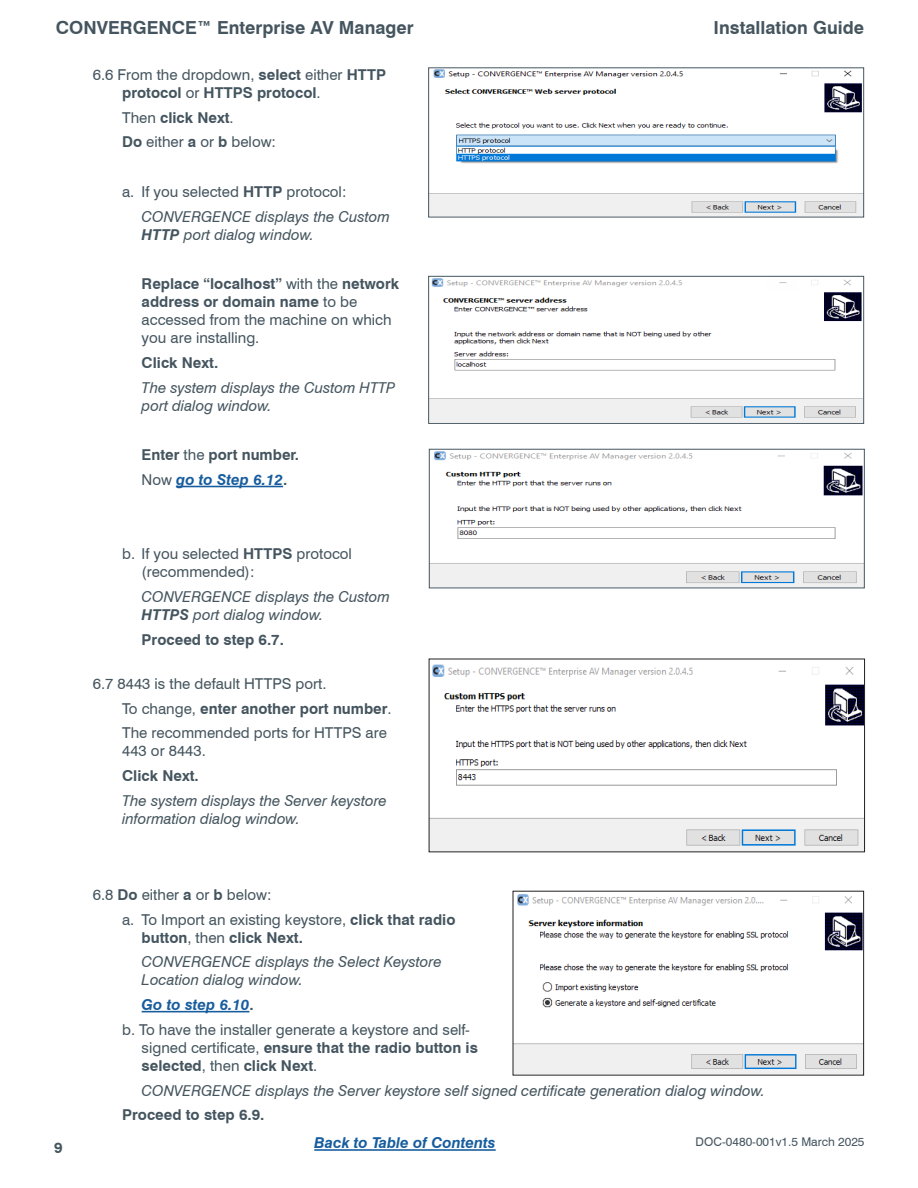
<style>
.page{position:relative;width:918px;height:1188px;background:#fff}
.page>*{position:absolute;margin:0;border:0;box-sizing:border-box;transform-origin:0 0}
.t1{font:700 18px "Swiss 721 BT";color:#45555f}
.Parag_Substep{font:15px/18px "Swiss 721 BT";color:#45555f}
.Parag_Substep_respon{font:italic 15px/18px "Swiss 721 BT";color:#45555f}
.Parag_Indented_strai{font:700 15px "Swiss 721 BT";color:#45555f}
.Body_Copy_Indented_f{font:700 15px/18px "Swiss 721 BT";color:#45555f}
.Parag_Indented_strai-2{font:15px/18px "Swiss 721 BT";color:#45555f}
.Parag_Indented_strai-3{font:italic 15px/18px "Swiss 721 BT";color:#45555f}
.Parag_Substep-2{font:italic 700 15px "Swiss 721 BT";color:#175d9e}
.Body_Copy_Indented_f-2{font:15px "Swiss 721 BT";color:#45555f}
.Parag_Substep-3{font:700 15px "Swiss 721 BT";color:#45555f}
.t2{font:12px "Swiss 721 BT";color:#45555f}
.s1{font-weight:400}
.s2{font-weight:700}
.s3{font-weight:400;font-style:normal;color:#45555f}
.s4{font-style:normal;color:#45555f}
</style>
<div class="page">
<hr style="left:314px;top:1149px;width:182px;height:2px;background:#175d9e">
<hr style="left:176px;top:486px;width:107px;height:1px;background:#175d9e">
<hr style="left:142px;top:1011px;width:107px;height:1px;background:#175d9e">
<img style="left:430px;top:69px;width:432px;height:146px">
<div style="left:428px;top:67px;width:436px;height:150px;border:1px solid #45555f"></div>
<img style="left:430px;top:278px;width:432px;height:144px">
<div style="left:428px;top:276px;width:436px;height:148px;border:1px solid #45555f"></div>
<img style="left:431px;top:664px;width:432px;height:186px">
<img style="left:515px;top:894px;width:347px;height:180px">
<img style="left:431px;top:451px;width:432px;height:135px">
<div style="left:429px;top:449px;width:436px;height:139px;border:1px solid #45555f"></div>
<p class="t1" style="left:56px;top:17px;width:359px">CONVERGENCE™ Enterprise AV Manager</p>
<p class="Body_Copy_Indented_f" style="left:122px;top:65px;width:265px;text-indent:-29px"><span class="s1">6.6 From the dropdown,</span> select <span class="s1">either</span> HTTP protocol <span class="s1">or</span> HTTPS protocol<span class="s1">.</span></p>
<p class="Parag_Indented_strai" style="left:122px;top:108px;width:113px"><span class="s1">Then</span> click Next<span class="s1">.</span></p>
<p class="Parag_Indented_strai-2" style="left:122px;top:133px;width:155px"><span class="s2">Do</span> either <span class="s2">a</span> or <span class="s2">b</span> below:</p>
<p class="Parag_Substep" style="left:122px;top:182px;width:226px">a. If you selected <span class="s2">HTTP</span> protocol:</p>
<p class="Parag_Substep_respon" style="left:142px;top:207px;width:250px">CONVERGENCE displays the Custom<br><span class="s2">HTTP</span> port dialog window.</p>
<p class="Parag_Substep" style="left:142px;top:275px;width:259px"><span class="s2">Replace “localhost”</span> with the <span class="s2">network address or domain name</span> to be accessed from the machine on which you are installing.</p>
<p class="Parag_Substep-3" style="left:142px;top:353px;width:78px">Click Next.</p>
<p class="Parag_Substep_respon" style="left:142px;top:378px;width:255px">The system displays the Custom HTTP port dialog window.</p>
<p class="Parag_Substep-3" style="left:142px;top:446px;width:159px">Enter <span class="s1">the</span> port number.</p>
<p class="Parag_Substep-2" style="left:142px;top:470px;width:147px"><span class="s3">Now</span> go to Step 6.12<span class="s4">.</span></p>
<p class="Parag_Substep" style="left:142px;top:545px;width:212px;text-indent:-20px">b. If you selected <span class="s2">HTTPS</span> protocol (recommended):</p>
<p class="Parag_Substep_respon" style="left:142px;top:587px;width:250px">CONVERGENCE displays the Custom<br><span class="s2">HTTPS</span> port dialog window.</p>
<p class="Parag_Substep-3" style="left:142px;top:630px;width:144px">Proceed to step 6.7.</p>
<p class="Body_Copy_Indented_f-2" style="left:93px;top:674px;width:235px">6.7 8443 is the default HTTPS port.</p>
<p class="Parag_Indented_strai" style="left:122px;top:699px;width:271px"><span class="s1">To change,</span> enter another port number<span class="s1">.</span></p>
<p class="Parag_Indented_strai-2" style="left:122px;top:724px;width:266px">The recommended ports for HTTPS are<br>443 or 8443.</p>
<p class="Parag_Indented_strai" style="left:122px;top:767px;width:78px">Click Next.</p>
<p class="Parag_Indented_strai-3" style="left:122px;top:791px;width:266px">The system displays the Server keystore information dialog window.</p>
<p class="t1" style="left:714px;top:17px;width:152px">Installation Guide</p>
<p class="Body_Copy_Indented_f" style="left:54px;top:1139px;width:10px">9</p>
<p class="Body_Copy_Indented_f-2" style="left:93px;top:885px;width:180px">6.8 <span class="s2">Do</span> either <span class="s2">a</span> or <span class="s2">b</span> below:</p>
<p class="Parag_Substep" style="left:142px;top:910px;width:315px;text-indent:-20px">a. To Import an existing keystore, <span class="s2">click that radio button</span>, then <span class="s2">click Next.</span></p>
<p class="Parag_Substep_respon" style="left:142px;top:953px;width:302px">CONVERGENCE displays the Select Keystore<br>Location dialog window.</p>
<p class="Parag_Substep-2" style="left:142px;top:996px;width:114px">Go to step 6.10<span class="s4">.</span></p>
<p class="Parag_Substep" style="left:142px;top:1020px;width:338px;text-indent:-20px">b. To have the installer generate a keystore and self&shy;signed certificate, <span class="s2">ensure that the radio button is selected</span>, then <span class="s2">click Next</span>.</p>
<p class="Parag_Substep_respon" style="left:142px;top:1081px;width:625px">CONVERGENCE displays the Server keystore self signed certificate generation dialog window.</p>
<p class="Parag_Indented_strai" style="left:122px;top:1106px;width:144px">Proceed to step 6.9.</p>
<p class="Parag_Substep-2" style="left:314px;top:1134px;width:183px">Back to Table of Contents</p>
<p class="t2" style="left:696px;top:1135px;width:170px">DOC-0480-001v1.5 March 2025</p>
</div>
